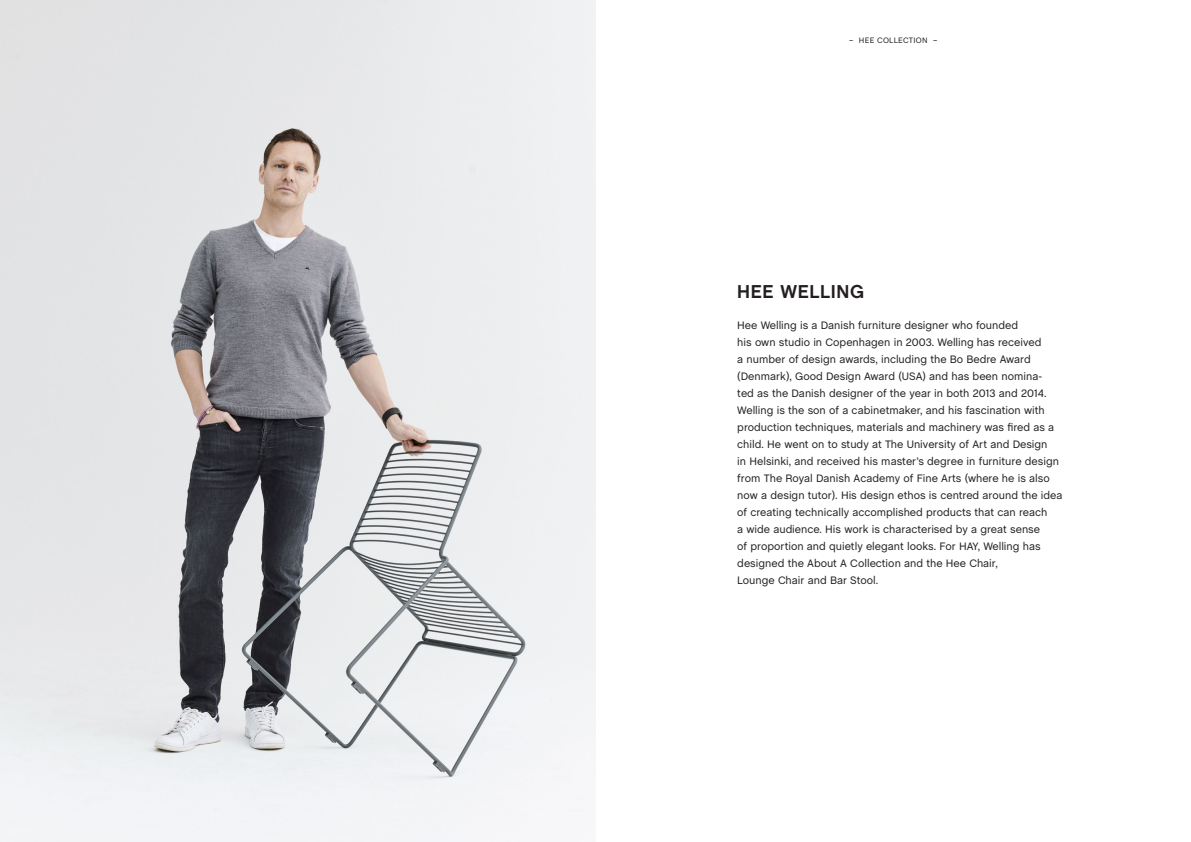
<style>
.page{position:relative;width:1191px;height:842px;background:#fff}
.page>*{position:absolute;margin:0;border:0;box-sizing:border-box;transform-origin:0 0}
._01_Header{font:700 19px "Chalet";letter-spacing:.03em;color:#231f20}
._02_Bodytext{font:11px/17px "Chalet";color:#231f20}
.t1{font:8px "Chalet";letter-spacing:.03em;color:#231f20}
</style>
<div class="page">
<img style="left:0;top:0;width:595px;height:842px">
<p class="t1" style="left:849px;top:35px;width:90px">– HEE COLLECTION –</p>
<p class="_01_Header" style="left:737px;top:280px;width:128px">HEE WELLING</p>
<p class="_02_Bodytext" style="left:737px;top:317px;width:327px">Hee Welling is a Danish furniture designer who founded<br>his own studio in Copenhagen in 2003. Welling has received<br>a number of design awards, including the Bo Bedre Award (Denmark), Good Design Award (USA) and has been nomina-<br>ted as the Danish designer of the year in both 2013 and 2014.<br>Welling is the son of a cabinetmaker, and his fascination with production techniques, materials and machinery was fired as a child. He went on to study at The University of Art and Design<br>in Helsinki, and received his master’s degree in furniture design from The Royal Danish Academy of Fine Arts (where he is also now a design tutor). His design ethos is centred around the idea of creating technically accomplished products that can reach<br>a wide audience. His work is characterised by a great sense<br>of proportion and quietly elegant looks. For HAY, Welling has designed the About A Collection and the Hee Chair,<br>Lounge Chair and Bar Stool.</p>
</div>
